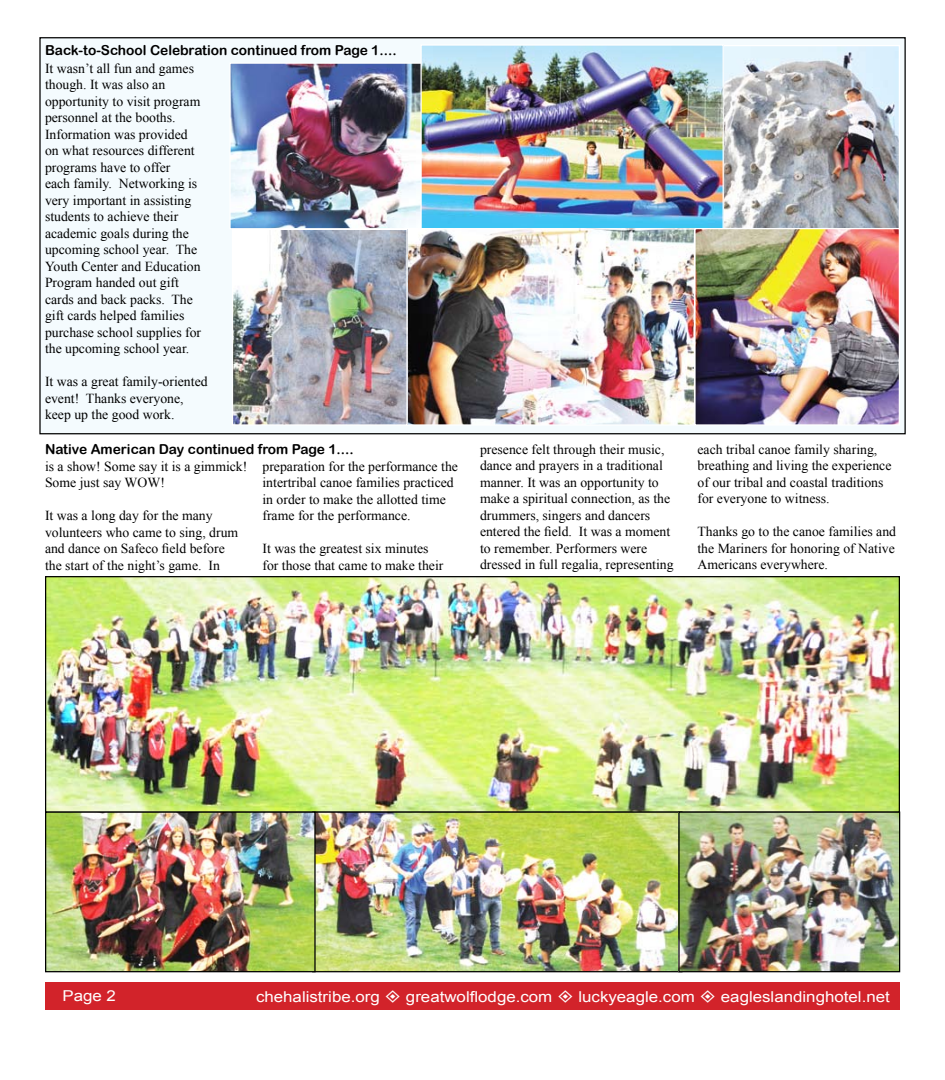
<style>
.page{position:relative;width:945px;height:1080px;background:#fff}
.page>*{position:absolute;margin:0;border:0;box-sizing:border-box;transform-origin:0 0}
.t1{font:15px "Arial";color:#fff;scale:1.13 1}
.t2{font:13.75px/16.5px "Times New Roman";color:#000}
.t3{font:13.75px "Arial Rounded MT Bold";color:#000}
</style>
<div class="page">
<div style="left:45px;top:982px;width:855px;height:28px;background:#d2232a"></div>
<div style="left:40px;top:38px;width:865px;height:396px;background:#f4fbfe"></div>
<img style="left:725px;top:47px;width:173px;height:181px">
<div style="left:723px;top:45px;width:177px;height:194px;border:1px solid #fff"></div>
<img style="left:231px;top:64px;width:189px;height:163px">
<div style="left:229px;top:62px;width:194px;height:167px;border:1px solid #fff"></div>
<img style="left:422px;top:46px;width:300px;height:182px">
<div style="left:420px;top:44px;width:304px;height:188px;border:1px solid #fff"></div>
<img style="left:234px;top:230px;width:664px;height:194px">
<div style="left:694px;top:228px;width:206px;height:198px;border:1px solid #fff"></div>
<img style="left:47px;top:578px;width:851px;height:233px">
<img style="left:316px;top:814px;width:362px;height:156px">
<div style="left:312px;top:812px;width:370px;height:160px;border:1px solid #000"></div>
<div style="left:406px;top:228px;width:289px;height:198px;border:1px solid #fff"></div>
<div style="left:232px;top:229px;width:176px;height:197px;border:1px solid #fff"></div>
<img style="left:47px;top:814px;width:267px;height:156px">
<div style="left:45px;top:812px;width:271px;height:160px;border:1px solid #000"></div>
<img style="left:680px;top:814px;width:218px;height:156px">
<div style="left:678px;top:812px;width:222px;height:160px;border:1px solid #000"></div>
<p class="t3" style="left:45px;top:42px;width:353px">Back-to-School Celebration continued from Page 1....</p>
<p class="t2" style="left:45px;top:59px;width:158px">It wasn’t all fun and games though. It was also an opportunity to visit program personnel at the booths.<br>Information was provided on what resources different programs have to offer<br>each family. Networking is very important in assisting students to achieve their academic goals during the upcoming school year. The<br>Youth Center and Education<br>Program handed out gift cards and back packs. The gift cards helped families purchase school supplies for the upcoming school year.</p>
<p class="t2" style="left:45px;top:373px;width:164px">It was a great family-oriented event! Thanks everyone, keep up the good work.</p>
<p class="t2" style="left:45px;top:458px;width:204px">is a show! Some say it is a gimmick!<br>Some just say WOW!</p>
<p class="t2" style="left:45px;top:507px;width:195px">It was a long day for the many volunteers who came to sing, drum and dance on Safeco field before the start of the night’s game. In</p>
<p class="t3" style="left:45px;top:441px;width:310px">Native American Day continued from Page 1....</p>
<p class="t2" style="left:262px;top:458px;width:197px">preparation for the performance the intertribal canoe families practiced in order to make the allotted time frame for the performance.</p>
<p class="t2" style="left:262px;top:540px;width:183px">It was the greatest six minutes for those that came to make their</p>
<p class="t2" style="left:480px;top:441px;width:195px">presence felt through their music, dance and prayers in a traditional manner. It was an opportunity to make a spiritual connection, as the drummers, singers and dancers entered the field. It was a moment to remember. Performers were dressed in full regalia, representing</p>
<p class="t2" style="left:698px;top:441px;width:195px">each tribal canoe family sharing, breathing and living the experience of our tribal and coastal traditions for everyone to witness.</p>
<p class="t2" style="left:698px;top:523px;width:200px;text-align:justify">Thanks go to the canoe families and the Mariners for honoring of Native Americans everywhere.</p>
<p class="t1" style="left:63px;top:986px;width:49px">Page 2</p>
<p class="t1" style="left:256px;top:986px;width:111px">chehalistribe.org</p>
<p class="t1" style="left:406px;top:986px;width:131px">greatwolflodge.com</p>
<p class="t1" style="left:578px;top:986px;width:105px">luckyeagle.com</p>
<p class="t1" style="left:721px;top:986px;width:151px">eagleslandinghotel.net</p>
</div>
